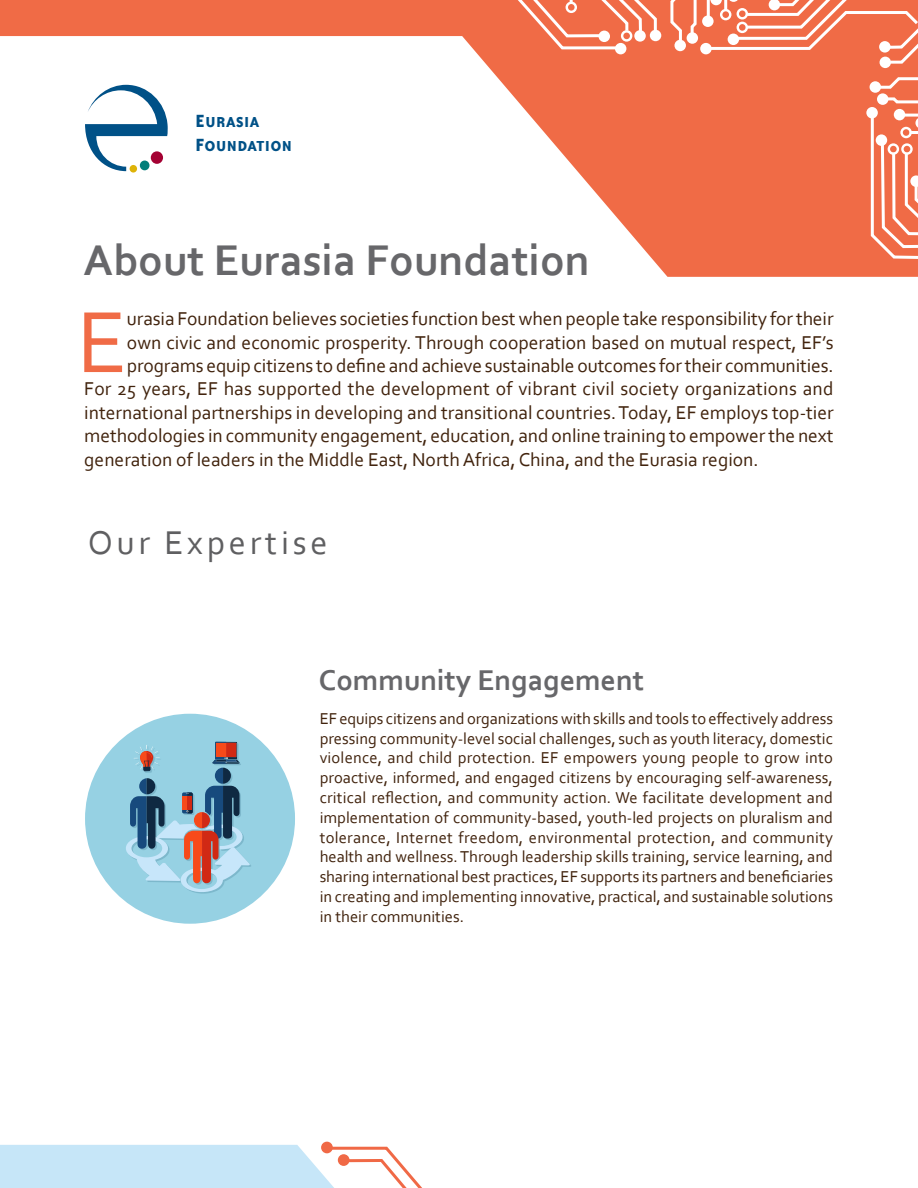
<style>
.page{position:relative;width:918px;height:1188px;background:#fff}
.page>*{position:absolute;margin:0;border:0;box-sizing:border-box;transform-origin:0 0}
.Body_Text_Drop_Cap{font:91.2px "Corbel";color:#f06b46}
.t1{font:700 45px "Corbel";color:#67676a}
.t2{font:34.5px "Corbel";letter-spacing:.11em;color:#5f5f61}
.t3{font:700 30px "Corbel";color:#67676a}
.Body_Text_Drop_Cap-2{font:19.5px "Corbel";color:#41230d}
.t4{font:700 16.65px/24.3px "Bailey Sans ITC Std";letter-spacing:.035em;color:#005187}
.Body_Text{font:16.5px/19.8px "Corbel";color:#41230d;text-align:justify}
.s1{font-size:20.25px}
</style>
<div class="page">
<svg style="left:0;top:0;width:918px;height:277px"></svg>
<svg style="left:497px;top:0;width:161px;height:51px;background:#f27f5f"></svg>
<div style="left:650px;top:30px;width:11px;height:11px;background:#fff;border-radius:50%"></div>
<div style="left:599px;top:31px;width:11px;height:11px;background:#fff;border-radius:50%"></div>
<div style="left:615px;top:43px;width:11px;height:11px;background:#fff;border-radius:50%"></div>
<div style="left:634px;top:30px;width:12px;height:12px;background:#fff;border-radius:50%"></div>
<svg style="left:669px;top:0;width:249px;height:65px;background:#f28668"></svg>
<div style="left:880px;top:57px;width:11px;height:11px;background:#fff;border-radius:50%"></div>
<div style="left:879px;top:41px;width:12px;height:12px;background:#fff;border-radius:50%"></div>
<svg style="left:866px;top:107px;width:12px;height:11px"></svg>
<svg style="left:869px;top:76px;width:49px;height:201px"></svg>
<div style="left:876px;top:134px;width:11px;height:12px;background:#fff;border-radius:50%"></div>
<svg style="left:0;top:1145px;width:422px;height:43px"></svg>
<div style="left:338px;top:1154px;width:12px;height:12px;background:#f06946;border-radius:50%"></div>
<div style="left:321px;top:1142px;width:12px;height:11px;background:#f06946;border-radius:50%"></div>
<svg style="left:85px;top:85px;width:83px;height:86px"></svg>
<div style="left:85px;top:714px;width:210px;height:210px;background:#96d1e3;border-radius:50%"></div>
<svg style="left:126px;top:742px;width:125px;height:152px"></svg>
<p class="t4" style="left:195px;top:110px;width:98px"><span class="s1">E</span>URASIA<br><span class="s1">F</span>OUNDATION</p>
<p class="t1" style="left:83px;top:232px;width:508px">About Eurasia Foundation</p>
<p class="Body_Text_Drop_Cap" style="left:77px;top:286px;width:52px">E</p>
<p class="Body_Text_Drop_Cap-2" style="left:127px;top:307px;width:708px">urasia Foundation believes societies function best when people take responsibility for their</p>
<p class="Body_Text_Drop_Cap-2" style="left:127px;top:330px;width:708px">own civic and economic prosperity. Through cooperation based on mutual respect, EF’s</p>
<p class="Body_Text_Drop_Cap-2" style="left:127px;top:354px;width:708px">programs equip citizens to define and achieve sustainable outcomes for their communities.</p>
<p class="Body_Text_Drop_Cap-2" style="left:84px;top:377px;width:751px">For 25 years, EF has supported the development of vibrant civil society organizations and</p>
<p class="Body_Text_Drop_Cap-2" style="left:84px;top:400px;width:751px">international partnerships in developing and transitional countries. Today, EF employs top-tier</p>
<p class="Body_Text_Drop_Cap-2" style="left:84px;top:424px;width:751px">methodologies in community engagement, education, and online training to empower the next</p>
<p class="Body_Text_Drop_Cap-2" style="left:84px;top:447px;width:676px">generation of leaders in the Middle East, North Africa, China, and the Eurasia region.</p>
<p class="t2" style="left:88px;top:521px;width:241px">Our Expertise</p>
<p class="t3" style="left:319px;top:661px;width:327px">Community Engagement</p>
<p class="Body_Text" style="left:320px;top:708px;width:515px">EF equips citizens and organizations with skills and tools to effectively address pressing community-level social challenges, such as youth literacy, domestic violence, and child protection. EF empowers young people to grow into proactive, informed, and engaged citizens by encouraging self-awareness, critical reflection, and community action. We facilitate development and implementation of community-based, youth-led projects on pluralism and tolerance, Internet freedom, environmental protection, and community health and wellness. Through leadership skills training, service learning, and sharing international best practices, EF supports its partners and beneficiaries in creating and implementing innovative, practical, and sustainable solutions in their communities.</p>
</div>
